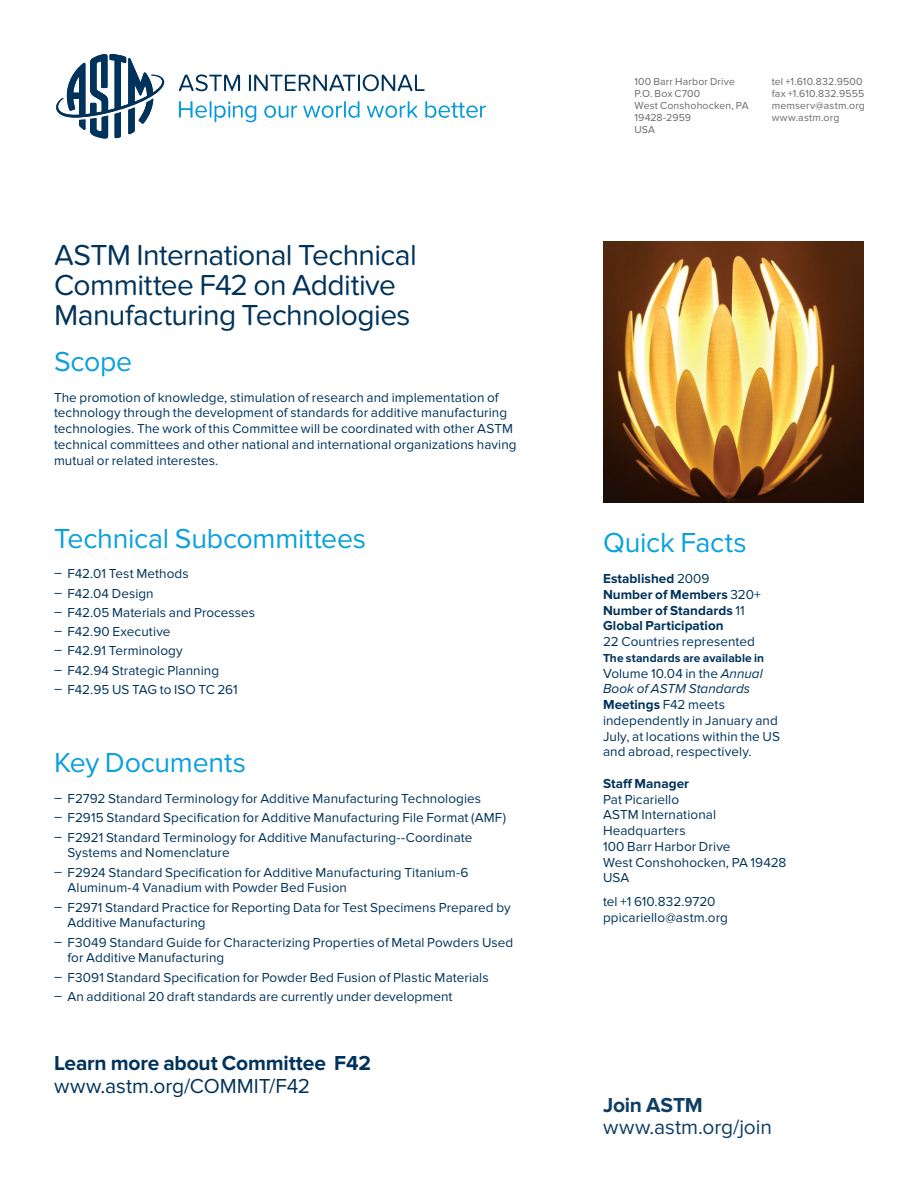
<style>
.page{position:relative;width:918px;height:1188px;background:#fff}
.page>*{position:absolute;margin:0;border:0;box-sizing:border-box;transform-origin:0 0}
.Title_20_20pt_Soft_R{font:30px/30px "Proxima Nova Soft";letter-spacing:-.02em;color:#00335b}
._19_20pt_Regular{font:28.5px "Proxima Nova";letter-spacing:-.01em;color:#0ba1dc}
._14_15pt_Regular{font:700 21px/22.5px "Proxima Nova";letter-spacing:-.01em;color:#00335b}
.t1{font:21px "Proxima Nova";letter-spacing:-.005em;color:#00335b}
.Body_Text_9_10_5pt_R{font:13.5px/15.8px "Proxima Nova";letter-spacing:.005em;color:#00335b}
.Body_Text_9_10_5pt_R-2{font:700 13.5px/15.8px "Proxima Nova";letter-spacing:.005em;color:#00335b}
.Body_Subhead_9_10_5p{font:700 13.5px "Proxima Nova";letter-spacing:.005em;color:#00335b}
.Body_Text_9_10_5pt_R-3{font:700 12px "Proxima Nova";letter-spacing:.005em;color:#00335b}
.Caption_7_8pt_Regula{font:10.5px/12px "Proxima Nova";letter-spacing:.015em;color:#69696c}
.s1{font-weight:400}
.s2{font-style:italic}
.s3{font-weight:700}
</style>
<div class="page">
<svg style="left:179px;top:74px;width:61px;height:17px"></svg>
<svg style="left:249px;top:74px;width:176px;height:17px"></svg>
<svg style="left:179px;top:101px;width:77px;height:21px"></svg>
<svg style="left:264px;top:105px;width:33px;height:13px"></svg>
<svg style="left:303px;top:101px;width:56px;height:17px"></svg>
<svg style="left:367px;top:101px;width:50px;height:17px"></svg>
<svg style="left:425px;top:101px;width:61px;height:17px"></svg>
<svg style="left:56px;top:54px;width:108px;height:85px"></svg>
<img style="left:603px;top:242px;width:261px;height:261px">
<p class="Title_20_20pt_Soft_R" style="left:54px;top:241px;width:364px">ASTM International Technical<br>Committee F42 on Additive<br>Manufacturing Technologies</p>
<p class="_19_20pt_Regular" style="left:54px;top:345px;width:80px">Scope</p>
<p class="Body_Text_9_10_5pt_R" style="left:54px;top:390px;width:464px">The promotion of knowledge, stimulation of research and implementation of technology through the development of standards for additive manufacturing technologies. The work of this Committee will be coordinated with other ASTM technical committees and other national and international organizations having mutual or related interestes.</p>
<p class="_19_20pt_Regular" style="left:54px;top:522px;width:314px">Technical Subcommittees</p>
<p class="Body_Text_9_10_5pt_R" style="left:54px;top:566px;width:136px">ͽ F42.01 Test Methods</p>
<p class="Body_Text_9_10_5pt_R" style="left:54px;top:585px;width:101px">ͽ F42.04 Design</p>
<p class="Body_Text_9_10_5pt_R" style="left:54px;top:605px;width:203px">ͽ F42.05 Materials and Processes</p>
<p class="Body_Text_9_10_5pt_R" style="left:54px;top:624px;width:118px">ͽ F42.90 Executive</p>
<p class="Body_Text_9_10_5pt_R" style="left:54px;top:643px;width:130px">ͽ F42.91 Terminology</p>
<p class="Body_Text_9_10_5pt_R" style="left:54px;top:662px;width:167px">ͽ F42.94 Strategic Planning</p>
<p class="Body_Text_9_10_5pt_R" style="left:54px;top:682px;width:185px">ͽ F42.95 US TAG to ISO TC 261</p>
<p class="_19_20pt_Regular" style="left:54px;top:747px;width:194px">Key Documents</p>
<p class="Body_Text_9_10_5pt_R" style="left:54px;top:791px;width:429px">ͽ F2792 Standard Terminology for Additive Manufacturing Technologies</p>
<p class="Body_Text_9_10_5pt_R" style="left:54px;top:810px;width:454px">ͽ F2915 Standard Specification for Additive Manufacturing File Format (AMF)</p>
<p class="Body_Text_9_10_5pt_R" style="left:68px;top:829px;width:406px;text-indent:-14px">ͽ F2921 Standard Terminology for Additive Manufacturing--Coordinate<br>Systems and Nomenclature</p>
<p class="Body_Text_9_10_5pt_R" style="left:68px;top:864px;width:403px;text-indent:-14px">ͽ F2924 Standard Specification for Additive Manufacturing Titanium-6<br>Aluminum-4 Vanadium with Powder Bed Fusion</p>
<p class="Body_Text_9_10_5pt_R" style="left:68px;top:899px;width:445px;text-indent:-14px">ͽ F2971 Standard Practice for Reporting Data for Test Specimens Prepared by<br>Additive Manufacturing</p>
<p class="Body_Text_9_10_5pt_R" style="left:68px;top:935px;width:447px;text-indent:-14px">ͽ F3049 Standard Guide for Characterizing Properties of Metal Powders Used for Additive Manufacturing</p>
<p class="Body_Text_9_10_5pt_R" style="left:54px;top:970px;width:436px">ͽ F3091 Standard Specification for Powder Bed Fusion of Plastic Materials</p>
<p class="Body_Text_9_10_5pt_R" style="left:54px;top:989px;width:400px">ͽ An additional 20 draft standards are currently under development</p>
<p class="_14_15pt_Regular" style="left:54px;top:1053px;width:318px">Learn more about Committee F42 <span class="s1">www.astm.org/COMMIT/F42</span></p>
<p class="Caption_7_8pt_Regula" style="left:634px;top:76px;width:116px">100 Barr Harbor Drive<br>P.O. Box C700<br>West Conshohocken, PA<br>19428-2959<br>USA</p>
<p class="Caption_7_8pt_Regula" style="left:772px;top:76px;width:95px">tel +1.610.832.9500 fax +1.610.832.9555 memserv@astm.org www.astm.org</p>
<p class="_19_20pt_Regular" style="left:603px;top:527px;width:145px">Quick Facts</p>
<p class="Body_Text_9_10_5pt_R-2" style="left:603px;top:571px;width:159px">Established <span class="s1">2009<br></span>Number of Members <span class="s1">320+<br></span>Number of Standards <span class="s1">11<br></span>Global Participation<br><span class="s1">22 Countries represented</span></p>
<p class="Body_Text_9_10_5pt_R-3" style="left:603px;top:651px;width:163px">The standards are available in</p>
<p class="Body_Text_9_10_5pt_R" style="left:603px;top:666px;width:178px">Volume 10.04 in the <span class="s2">Annual<br>Book of ASTM Standards<br></span><span class="s3">Meetings</span> F42 meets independently in January and<br>July, at locations within the US and abroad, respectively.</p>
<p class="Body_Subhead_9_10_5p" style="left:603px;top:776px;width:88px">Staff Manager</p>
<p class="Body_Text_9_10_5pt_R" style="left:603px;top:792px;width:185px">Pat Picariello<br>ASTM International<br>Headquarters<br>100 Barr Harbor Drive<br>West Conshohocken, PA 19428<br>USA</p>
<p class="Body_Text_9_10_5pt_R" style="left:603px;top:894px;width:126px">tel +1 610.832.9720 ppicariello@astm.org</p>
<h3 class="_14_15pt_Regular" style="left:603px;top:1094px;width:101px">Join ASTM</h3>
<h3 class="t1" style="left:603px;top:1115px;width:170px">www.astm.org/join</h3>
</div>
